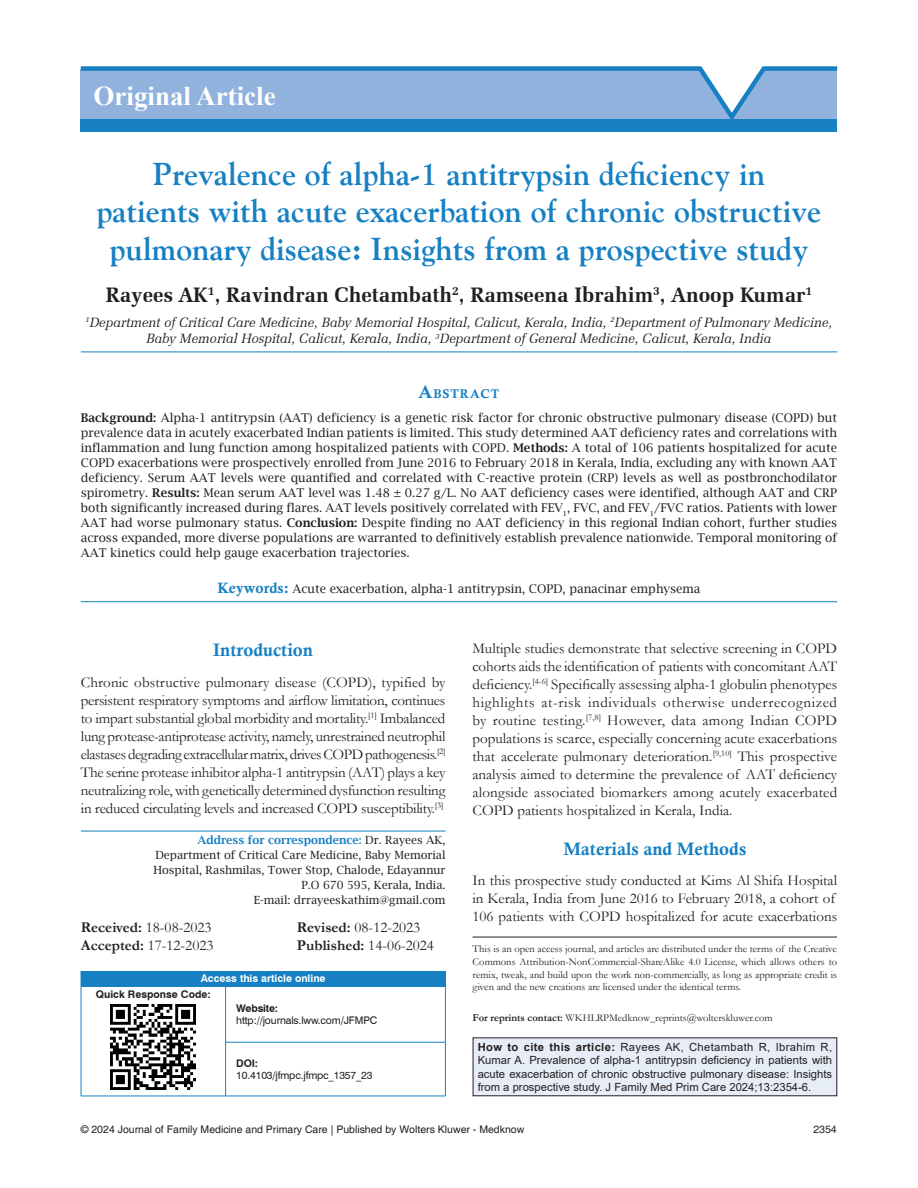
<style>
.page{position:relative;width:918px;height:1188px;background:#fff}
.page>*{position:absolute;margin:0;border:0;box-sizing:border-box;transform-origin:0 0}
.AT{font:700 31.5px/37.5px "Goudy";color:#1680c3;text-align:center}
.AH{font:700 27px "Times New Roman";color:#fff}
.AU{font:700 21px "Zapf Elliptical 711 BT";color:#231f20}
.t1{font:18px "Calis MT Bol";color:#1680c3}
.TX{font:15px/18px "Garamond";color:#231f20;text-align:justify}
.TX-2{font:700 15px "Garamond";color:#231f20}
.AFF{font:italic 13.5px/16.2px "Zapf Elliptical 711 BT";color:#231f20;text-align:center}
.ABSH{font:12.6px "Calis MT Bol";letter-spacing:.07em;color:#1680c3}
.ABS{font:12px/15px "Lucida Bright";color:#231f20;text-align:justify}
.KWD{font:12px "Lucida Bright";color:#231f20}
.HTC{font:11.25px/13.5px "Arial";color:#231f20;text-align:justify}
.ADD{font:11.25px/15px "Lucida Bright";color:#231f20;text-align:right}
.Reprint{font:10.5px/12.6px "Garamond";color:#231f20;text-align:justify}
.RF{font:10.5px "Helvetica";color:#231f20}
.WEB{font:10.5px/12.6px "Swiss 721 BT";letter-spacing:-.015em;color:#231f20}
.AAO{font:700 10.5px "Swiss 721 BT";color:#fff}
.QRC{font:700 10.5px "Swiss 721 BT";color:#231f20}
.s1{font-size:18px}
.s2{font-weight:600}
.s3{font-family:"Calis MT Bol";font-size:15px;color:#1680c3}
.s4{font-weight:600;color:#1680c3}
.s5{font-weight:700}
.s6{font-weight:400}
</style>
<div class="page">
<svg style="left:80px;top:66px;width:758px;height:59px;background:#8ab0db"></svg>
<div style="left:81px;top:119px;width:756px;height:13px;background:#1680c3"></div>
<hr style="left:81px;top:352px;width:756px;height:1px;background:#1680c3">
<hr style="left:81px;top:601px;width:756px;height:1px;background:#1680c3">
<div style="left:81px;top:971px;width:364px;height:15px;background:#1680c3"></div>
<svg style="left:445px;top:971px;width:1px;height:15px"></svg>
<hr style="left:81px;top:1096px;width:145px;height:1px;background:#1680c3">
<hr style="left:226px;top:1096px;width:220px;height:1px;background:#1680c3">
<hr style="left:81px;top:986px;width:145px;height:1px;background:#1680c3">
<hr style="left:81px;top:986px;width:1px;height:56px;background:#1680c3">
<hr style="left:81px;top:1042px;width:1px;height:54px;background:#1680c3">
<hr style="left:226px;top:986px;width:220px;height:1px;background:#1680c3">
<hr style="left:225px;top:986px;width:1px;height:56px;background:#1680c3">
<hr style="left:445px;top:986px;width:1px;height:56px;background:#1680c3">
<hr style="left:225px;top:1042px;width:221px;height:1px;background:#1680c3">
<hr style="left:225px;top:1042px;width:1px;height:54px;background:#1680c3">
<hr style="left:445px;top:1042px;width:1px;height:54px;background:#1680c3">
<img style="left:111px;top:1004px;width:85px;height:85px">
<hr style="left:81px;top:831px;width:365px;height:1px;background:#1680c3">
<div style="left:473px;top:1038px;width:364px;height:58px;background:#e7edf7"></div>
<div style="left:473px;top:1037px;width:364px;height:59px;border:1px solid #231f20"></div>
<hr style="left:473px;top:937px;width:364px;height:1px;background:#231f20">
<p class="AH" style="left:94px;top:77px;width:184px">Original Article</p>
<p class="AT" style="left:97px;top:155px;width:726px">Prevalence of alpha‑1 antitrypsin deficiency in<br>patients with acute exacerbation of chronic obstructive pulmonary disease: Insights from a prospective study</p>
<p class="AU" style="left:106px;top:282px;width:708px">Rayees AK<sup>1</sup>, Ravindran Chetambath<sup>2</sup>, Ramseena Ibrahim<sup>3</sup>, Anoop Kumar<sup>1</sup></p>
<p class="AFF" style="left:85px;top:314px;width:749px"><sup>1</sup>Department of Critical Care Medicine, Baby Memorial Hospital, Calicut, Kerala, India, <sup>2</sup>Department of Pulmonary Medicine,<br>Baby Memorial Hospital, Calicut, Kerala, India, <sup>3</sup>Department of General Medicine, Calicut, Kerala, India</p>
<p class="ABSH" style="left:419px;top:387px;width:82px"><span class="s1">A</span>BSTRACT</p>
<p class="ABS" style="left:81px;top:410px;width:758px"><span class="s2">Background:</span> Alpha‑1 antitrypsin (AAT) deficiency is a genetic risk factor for chronic obstructive pulmonary disease (COPD) but prevalence data in acutely exacerbated Indian patients is limited. This study determined AAT deficiency rates and correlations with inflammation and lung function among hospitalized patients with COPD. <span class="s2">Methods:</span> A total of 106 patients hospitalized for acute COPD exacerbations were prospectively enrolled from June 2016 to February 2018 in Kerala, India, excluding any with known AAT deficiency. Serum AAT levels were quantified and correlated with C‑reactive protein (CRP) levels as well as postbronchodilator spirometry. <span class="s2">Results:</span> Mean serum AAT level was 1.48 ± 0.27 g/L. No AAT deficiency cases were identified, although AAT and CRP both significantly increased during flares. AAT levels positively correlated with FEV<sub>1</sub>, FVC, and FEV<sub>1</sub>/FVC ratios. Patients with lower AAT had worse pulmonary status. <span class="s2">Conclusion:</span> Despite finding no AAT deficiency in this regional Indian cohort, further studies across expanded, more diverse populations are warranted to definitively establish prevalence nationwide. Temporal monitoring of AAT kinetics could help gauge exacerbation trajectories.</p>
<p class="KWD" style="left:218px;top:582px;width:485px"><span class="s3">Keywords:</span> Acute exacerbation, alpha‑1 antitrypsin, COPD, panacinar emphysema</p>
<h1 class="t1" style="left:213px;top:640px;width:101px">Introduction</h1>
<p class="TX" style="left:81px;top:673px;width:366px">Chronic obstructive pulmonary disease (COPD), typified by persistent respiratory symptoms and airflow limitation, continues to impart substantial global morbidity and mortality.<sup>[1]</sup> Imbalanced lung protease‑antiprotease activity, namely, unrestrained neutrophil elastases degrading extracellular matrix, drives COPD pathogenesis.<sup>[2] </sup>The serine protease inhibitor alpha‑1 antitrypsin (AAT) plays a key neutralizing role, with genetically determined dysfunction resulting in reduced circulating levels and increased COPD susceptibility.<sup>[3]</sup></p>
<p class="ADD" style="left:153px;top:833px;width:294px"><span class="s4">Address for correspondence:</span> Dr. Rayees AK, Department of Critical Care Medicine, Baby Memorial Hospital, Rashmilas, Tower Stop, Chalode, Edayannur P.O 670 595, Kerala, India.<br>E‑mail: drrayeeskathim@gmail.com</p>
<p class="TX" style="left:81px;top:918px;width:132px"><span class="s5">Received:</span> 18‑08‑2023</p>
<p class="TX" style="left:297px;top:918px;width:125px"><span class="s5">Revised:</span> 08‑12‑2023</p>
<p class="TX" style="left:81px;top:936px;width:134px"><span class="s5">Accepted:</span> 17‑12‑2023</p>
<p class="TX-2" style="left:297px;top:935px;width:139px">Published: <span class="s6">14-06-2024</span></p>
<p class="AAO" style="left:201px;top:971px;width:126px">Access this article online</p>
<p class="QRC" style="left:96px;top:987px;width:116px">Quick Response Code:</p>
<p class="WEB" style="left:236px;top:1001px;width:143px"><span class="s5">Website: </span>http://journals.lww.com/JFMPC</p>
<p class="WEB" style="left:236px;top:1056px;width:138px"><span class="s5">DOI:<br></span>10.4103/jfmpc.jfmpc_1357_23</p>
<p class="TX" style="left:472px;top:639px;width:366px">Multiple studies demonstrate that selective screening in COPD cohorts aids the identification of patients with concomitant AAT deficiency.<sup>[4‑6]</sup> Specifically assessing alpha‑1 globulin phenotypes highlights at‑risk individuals otherwise underrecognized by routine testing.<sup>[7,8]</sup> However, data among Indian COPD populations is scarce, especially concerning acute exacerbations that accelerate pulmonary deterioration.<sup>[9,10]</sup> This prospective analysis aimed to determine the prevalence of AAT deficiency alongside associated biomarkers among acutely exacerbated COPD patients hospitalized in Kerala, India.</p>
<h1 class="t1" style="left:563px;top:838px;width:184px">Materials and Methods</h1>
<p class="TX" style="left:472px;top:871px;width:366px;text-align:left">In this prospective study conducted at Kims Al Shifa Hospital in Kerala, India from June 2016 to February 2018, a cohort of<br>106 patients with COPD hospitalized for acute exacerbations</p>
<p class="Reprint" style="left:473px;top:943px;width:366px">This is an open access journal, and articles are distributed under the terms of the Creative Commons Attribution‑NonCommercial‑ShareAlike 4.0 License, which allows others to remix, tweak, and build upon the work non‑commercially, as long as appropriate credit is given and the new creations are licensed under the identical terms.</p>
<p class="Reprint" style="left:473px;top:1011px;width:301px"><span class="s5">For reprints contact:</span> WKHLRPMedknow_reprints@wolterskluwer.com</p>
<p class="HTC" style="left:478px;top:1040px;width:356px"><span class="s5">How to cite this article:</span> Rayees AK, Chetambath R, Ibrahim R, Kumar A. Prevalence of alpha‑1 antitrypsin deficiency in patients with acute exacerbation of chronic obstructive pulmonary disease: Insights from a prospective study. J Family Med Prim Care 2024;13:2354-6.</p>
<p class="RF" style="left:81px;top:1124px;width:445px">© 2024 Journal of Family Medicine and Primary Care | Published by Wolters Kluwer ‑ Medknow</p>
<p class="RF" style="left:813px;top:1124px;width:25px">2354</p>
</div>
